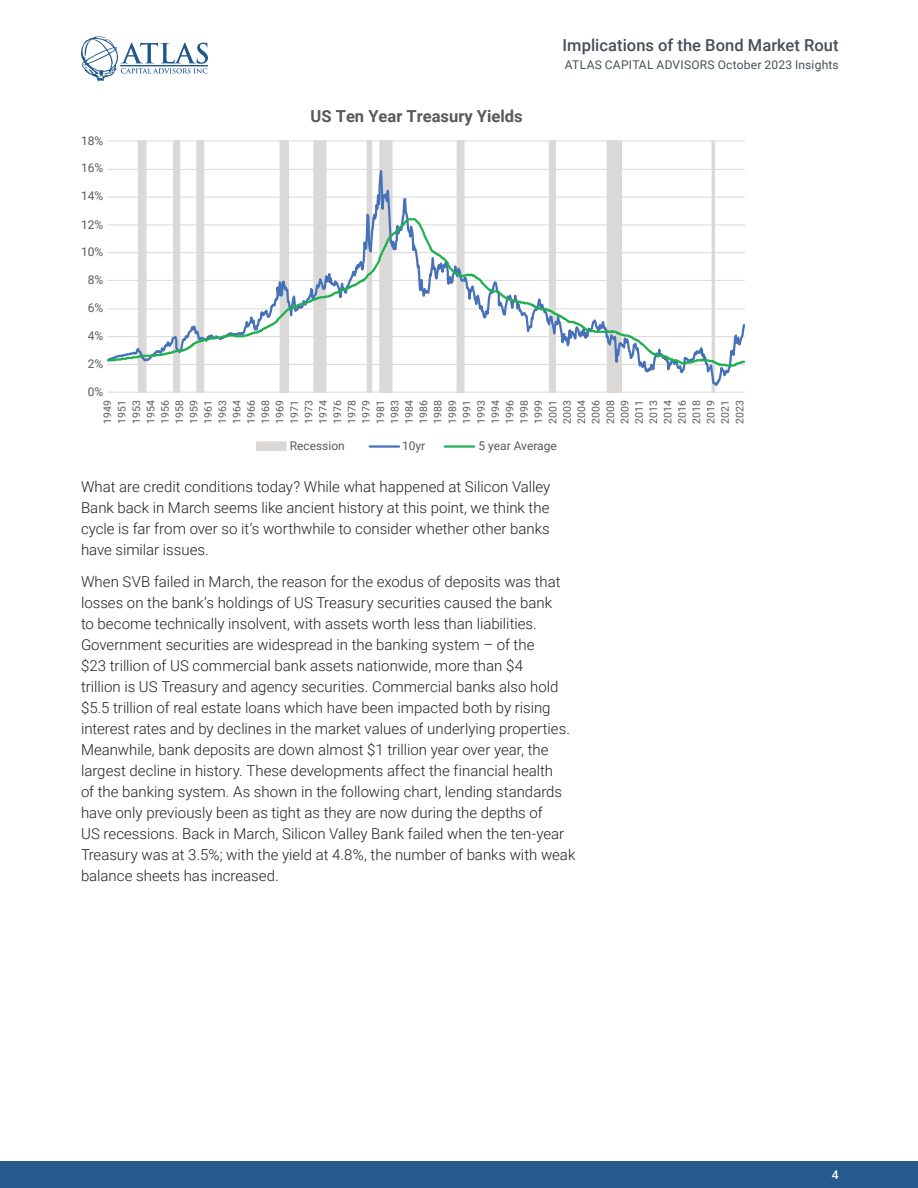
<style>
.page{position:relative;width:918px;height:1188px;background:#fff}
.page>*{position:absolute;margin:0;border:0;box-sizing:border-box;transform-origin:0 0}
.t1{font:500 16.5px "Roboto";letter-spacing:.005em;color:#464f59}
.t2{font:700 16.5px "Roboto";color:#595959}
.t3{font:300 15px/21px "Roboto";color:#231f20;text-align:justify}
.t4{font:12px "Roboto";color:#595959}
.t5{font:12px "Roboto";letter-spacing:.02em;color:#464f59}
.t6{font:500 12px "Roboto";color:#fff}
.t7{font:10.5px/14.4px "Roboto";color:#595959;text-align:justify}
</style>
<div class="page">
<svg style="left:81px;top:36px;width:127px;height:45px"></svg>
<div style="left:0;top:1161px;width:918px;height:27px;background:#245a8e"></div>
<hr style="left:108px;top:141px;width:636px;height:1px;background:#dad9d8">
<svg style="left:137px;top:140px;width:579px;height:19px"></svg>
<svg style="left:107px;top:159px;width:639px;height:234px"></svg>
<div style="left:257px;top:442px;width:29px;height:8px;background:#dad9d8"></div>
<div style="left:256px;top:441px;width:31px;height:10px;border:1px solid #dad9d8"></div>
<hr style="left:370px;top:445px;width:29px;height:3px;background:#4671b8">
<hr style="left:445px;top:445px;width:29px;height:3px;background:#1fb04f">
<p class="t4" style="left:81px;top:132px;width:24px">18%</p>
<p class="t4" style="left:81px;top:160px;width:24px">16%</p>
<p class="t4" style="left:81px;top:187px;width:24px">14%</p>
<p class="t4" style="left:81px;top:216px;width:24px">12%</p>
<p class="t4" style="left:81px;top:244px;width:24px">10%</p>
<p class="t4" style="left:88px;top:271px;width:17px">8%</p>
<p class="t4" style="left:88px;top:299px;width:17px">6%</p>
<p class="t4" style="left:88px;top:327px;width:17px">4%</p>
<p class="t4" style="left:88px;top:355px;width:17px">2%</p>
<p class="t4" style="left:88px;top:383px;width:17px">0%</p>
<p class="t2" style="left:311px;top:105px;width:214px">US Ten Year Treasury Yields</p>
<p class="t1" style="left:563px;top:34px;width:278px">Implications of the Bond Market Rout</p>
<p class="t5" style="left:565px;top:57px;width:275px">ATLAS CAPITAL ADVISORS October 2023 Insights</p>
<p class="t7" style="left:100px;top:424px;width:25px;rotate:-90deg">1949<br>1951<br>1953<br>1954<br>1956<br>1958<br>1959<br>1961<br>1963<br>1964<br>1966<br>1968<br>1969<br>1971<br>1973<br>1974<br>1976<br>1978<br>1979<br>1981<br>1983<br>1984<br>1986<br>1988<br>1989<br>1991<br>1993<br>1994<br>1996<br>1998<br>1999<br>2001<br>2003<br>2004<br>2006<br>2008<br>2009<br>2011<br>2013<br>2014<br>2016<br>2018<br>2019<br>2021<br>2023</p>
<p class="t4" style="left:290px;top:437px;width:57px">Recession</p>
<p class="t4" style="left:402px;top:437px;width:25px">10yr</p>
<p class="t4" style="left:478px;top:437px;width:80px">5 year Average</p>
<p class="t3" style="left:81px;top:476px;width:471px">What are credit conditions today? While what happened at Silicon Valley Bank back in March seems like ancient history at this point, we think the cycle is far from over so it’s worthwhile to consider whether other banks have similar issues.</p>
<p class="t3" style="left:81px;top:570px;width:496px;text-align:left">When SVB failed in March, the reason for the exodus of deposits was that losses on the bank’s holdings of US Treasury securities caused the bank<br>to become technically insolvent, with assets worth less than liabilities.<br>Government securities are widespread in the banking system – of the<br>$23 trillion of US commercial bank assets nationwide, more than $4<br>trillion is US Treasury and agency securities. Commercial banks also hold $5.5 trillion of real estate loans which have been impacted both by rising interest rates and by declines in the market values of underlying properties.<br>Meanwhile, bank deposits are down almost $1 trillion year over year, the largest decline in history. These developments affect the financial health<br>of the banking system. As shown in the following chart, lending standards have only previously been as tight as they are now during the depths of<br>US recessions. Back in March, Silicon Valley Bank failed when the ten-year Treasury was at 3.5%; with the yield at 4.8%, the number of banks with weak balance sheets has increased.</p>
<p class="t6" style="left:832px;top:1166px;width:8px">4</p>
</div>
